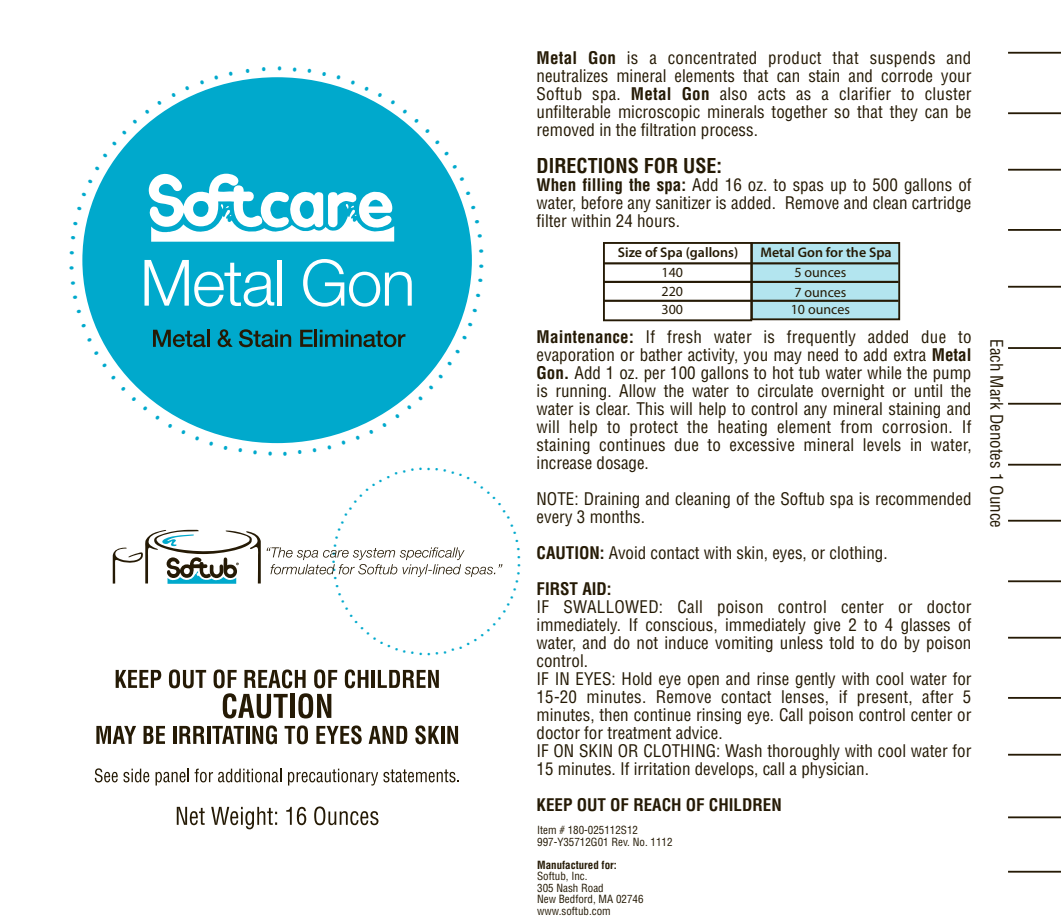
<style>
.page{position:relative;width:1061px;height:924px;background:#fff}
.page>*{position:absolute;margin:0;border:0;box-sizing:border-box;transform-origin:0 0}
.t1{font:700 condensed 20px "Helvetica";color:#251a05}
.t2{font:condensed 17px/18px "Helvetica";color:#251a05;text-align:justify}
.t3{font:700 condensed 17px "Helvetica";color:#251a05}
.t4{font:600 14px "Myriad Pro";color:#251a05}
.t5{font:14px "Myriad Pro";color:#251a05}
.t6{font:condensed 11px/11.4px "Helvetica";color:#251a05}
.t7{font:700 condensed 11px "Helvetica";color:#251a05}
.s1{font-weight:700}
</style>
<div class="page">
<div style="left:82px;top:77px;width:390px;height:366px;background:#00a9cc;border-radius:50%"></div>
<svg style="left:113px;top:530px;width:148px;height:54px"></svg>
<svg style="left:148px;top:173px;width:246px;height:69px"></svg>
<svg style="left:177px;top:807px;width:28px;height:18px"></svg>
<svg style="left:211px;top:807px;width:66px;height:22px"></svg>
<svg style="left:286px;top:807px;width:20px;height:18px"></svg>
<svg style="left:314px;top:806px;width:64px;height:19px"></svg>
<svg style="left:116px;top:670px;width:45px;height:18px"></svg>
<svg style="left:169px;top:669px;width:37px;height:19px"></svg>
<svg style="left:345px;top:669px;width:23px;height:19px"></svg>
<hr style="left:371px;top:670px;width:4px;height:18px;background:#251a05">
<svg style="left:378px;top:670px;width:61px;height:18px"></svg>
<svg style="left:214px;top:669px;width:123px;height:49px"></svg>
<svg style="left:95px;top:768px;width:54px;height:14px"></svg>
<svg style="left:156px;top:769px;width:33px;height:17px"></svg>
<svg style="left:195px;top:769px;width:86px;height:13px"></svg>
<svg style="left:288px;top:769px;width:171px;height:17px"></svg>
<svg style="left:144px;top:260px;width:130px;height:47px"></svg>
<div style="left:277px;top:260px;width:5px;height:46px;background:#fff"></div>
<svg style="left:303px;top:259px;width:109px;height:48px"></svg>
<svg style="left:153px;top:330px;width:53px;height:17px"></svg>
<hr style="left:207px;top:330px;width:3px;height:17px;background:#251a05">
<svg style="left:218px;top:329px;width:15px;height:18px"></svg>
<svg style="left:239px;top:329px;width:52px;height:18px"></svg>
<svg style="left:300px;top:330px;width:13px;height:17px"></svg>
<hr style="left:314px;top:330px;width:3px;height:17px;background:#251a05">
<svg style="left:320px;top:330px;width:85px;height:17px"></svg>
<svg style="left:96px;top:726px;width:40px;height:18px"></svg>
<svg style="left:144px;top:726px;width:21px;height:18px"></svg>
<hr style="left:173px;top:726px;width:3px;height:18px;background:#251a05">
<svg style="left:179px;top:726px;width:26px;height:18px"></svg>
<hr style="left:207px;top:726px;width:3px;height:18px;background:#251a05">
<svg style="left:212px;top:726px;width:32px;height:18px"></svg>
<hr style="left:246px;top:726px;width:3px;height:18px;background:#251a05">
<svg style="left:252px;top:725px;width:25px;height:19px"></svg>
<svg style="left:285px;top:725px;width:23px;height:19px"></svg>
<svg style="left:316px;top:725px;width:46px;height:19px"></svg>
<svg style="left:369px;top:726px;width:38px;height:18px"></svg>
<svg style="left:415px;top:725px;width:24px;height:19px"></svg>
<hr style="left:441px;top:726px;width:3px;height:18px;background:#251a05">
<svg style="left:447px;top:726px;width:11px;height:18px"></svg>
<hr style="left:1008px;top:754px;width:53px;height:2px;background:#251a05">
<hr style="left:1008px;top:637px;width:53px;height:2px;background:#251a05">
<hr style="left:1008px;top:816px;width:53px;height:2px;background:#251a05">
<hr style="left:1008px;top:697px;width:53px;height:2px;background:#251a05">
<hr style="left:1008px;top:580px;width:53px;height:2px;background:#251a05">
<hr style="left:1008px;top:464px;width:53px;height:2px;background:#251a05">
<hr style="left:1008px;top:347px;width:53px;height:2px;background:#251a05">
<hr style="left:1008px;top:229px;width:53px;height:2px;background:#251a05">
<hr style="left:1008px;top:112px;width:53px;height:2px;background:#251a05">
<hr style="left:1008px;top:52px;width:53px;height:2px;background:#251a05">
<hr style="left:1008px;top:169px;width:53px;height:2px;background:#251a05">
<hr style="left:1008px;top:286px;width:53px;height:2px;background:#251a05">
<hr style="left:1008px;top:403px;width:53px;height:2px;background:#251a05">
<hr style="left:1008px;top:520px;width:53px;height:2px;background:#251a05">
<hr style="left:1008px;top:871px;width:53px;height:2px;background:#251a05">
<div style="left:752px;top:243px;width:148px;height:76px;background:#b3e5ef"></div>
<div style="left:751px;top:242px;width:149px;height:78px;border:2px solid #251a05"></div>
<div style="left:603px;top:242px;width:149px;height:79px;border:2px solid #251a05"></div>
<hr style="left:604px;top:281px;width:294px;height:2px;background:#251a05">
<hr style="left:604px;top:262px;width:294px;height:2px;background:#251a05">
<hr style="left:604px;top:300px;width:294px;height:2px;background:#251a05">
<svg style="left:267px;top:547px;width:236px;height:30px"></svg>
<p class="t2" style="left:536px;top:49px;width:436px"><span class="s1">Metal Gon</span> is a concentrated product that suspends and neutralizes mineral elements that can stain and corrode your Softub spa. <span class="s1">Metal Gon</span> also acts as a clarifier to cluster unfilterable microscopic minerals together so that they can be removed in the filtration process.</p>
<p class="t1" style="left:536px;top:153px;width:187px">DIRECTIONS FOR USE:</p>
<p class="t2" style="left:536px;top:175px;width:436px"><span class="s1">When filling the spa:</span> Add 16 oz. to spas up to 500 gallons of water, before any sanitizer is added. Remove and clean cartridge filter within 24 hours.</p>
<p class="t4" style="left:618px;top:243px;width:122px">Size of Spa (gallons)</p>
<p class="t4" style="left:760px;top:243px;width:133px">Metal Gon for the Spa</p>
<p class="t5" style="left:661px;top:263px;width:23px">140</p>
<p class="t5" style="left:794px;top:263px;width:54px">5 ounces</p>
<p class="t5" style="left:661px;top:283px;width:23px">220</p>
<p class="t5" style="left:794px;top:283px;width:54px">7 ounces</p>
<p class="t5" style="left:661px;top:301px;width:23px">300</p>
<p class="t5" style="left:791px;top:301px;width:61px">10 ounces</p>
<p class="t2" style="left:536px;top:327px;width:436px"><span class="s1">Maintenance:</span> If fresh water is frequently added due to evaporation or bather activity, you may need to add extra <span class="s1">Metal Gon.</span> Add 1 oz. per 100 gallons to hot tub water while the pump is running. Allow the water to circulate overnight or until the water is clear. This will help to control any mineral staining and will help to protect the heating element from corrosion. If staining continues due to excessive mineral levels in water, increase dosage.</p>
<p class="t2" style="left:536px;top:489px;width:436px">NOTE: Draining and cleaning of the Softub spa is recommended every 3 months.</p>
<p class="t2" style="left:536px;top:534px;width:352px;line-height:36px"><span class="s1">CAUTION:</span> Avoid contact with skin, eyes, or clothing.<br><span class="s1">FIRST AID:</span></p>
<p class="t2" style="left:536px;top:597px;width:436px;text-align:left">IF SWALLOWED: Call poison control center or doctor immediately. If conscious, immediately give 2 to 4 glasses of water, and do not induce vomiting unless told to do by poison control.<br>IF IN EYES: Hold eye open and rinse gently with cool water for 15-20 minutes. Remove contact lenses, if present, after 5 minutes, then continue rinsing eye. Call poison control center or doctor for treatment advice.<br>IF ON SKIN OR CLOTHING: Wash thoroughly with cool water for 15 minutes. If irritation develops, call a physician.</p>
<p class="t3" style="left:536px;top:794px;width:247px">KEEP OUT OF REACH OF CHILDREN</p>
<p class="t6" style="left:537px;top:824px;width:137px">Item # 180-025112S12<br>997-Y35712G01 Rev. No. 1112</p>
<p class="t7" style="left:537px;top:858px;width:81px">Manufactured for:</p>
<p class="t6" style="left:537px;top:870px;width:108px">Softub, Inc.<br>305 Nash Road<br>New Bedford, MA 02746 www.softub.com</p>
<p class="t2" style="left:1005px;top:339px;width:190px;rotate:90deg">Each Mark Denotes 1 Ounce</p>
</div>
